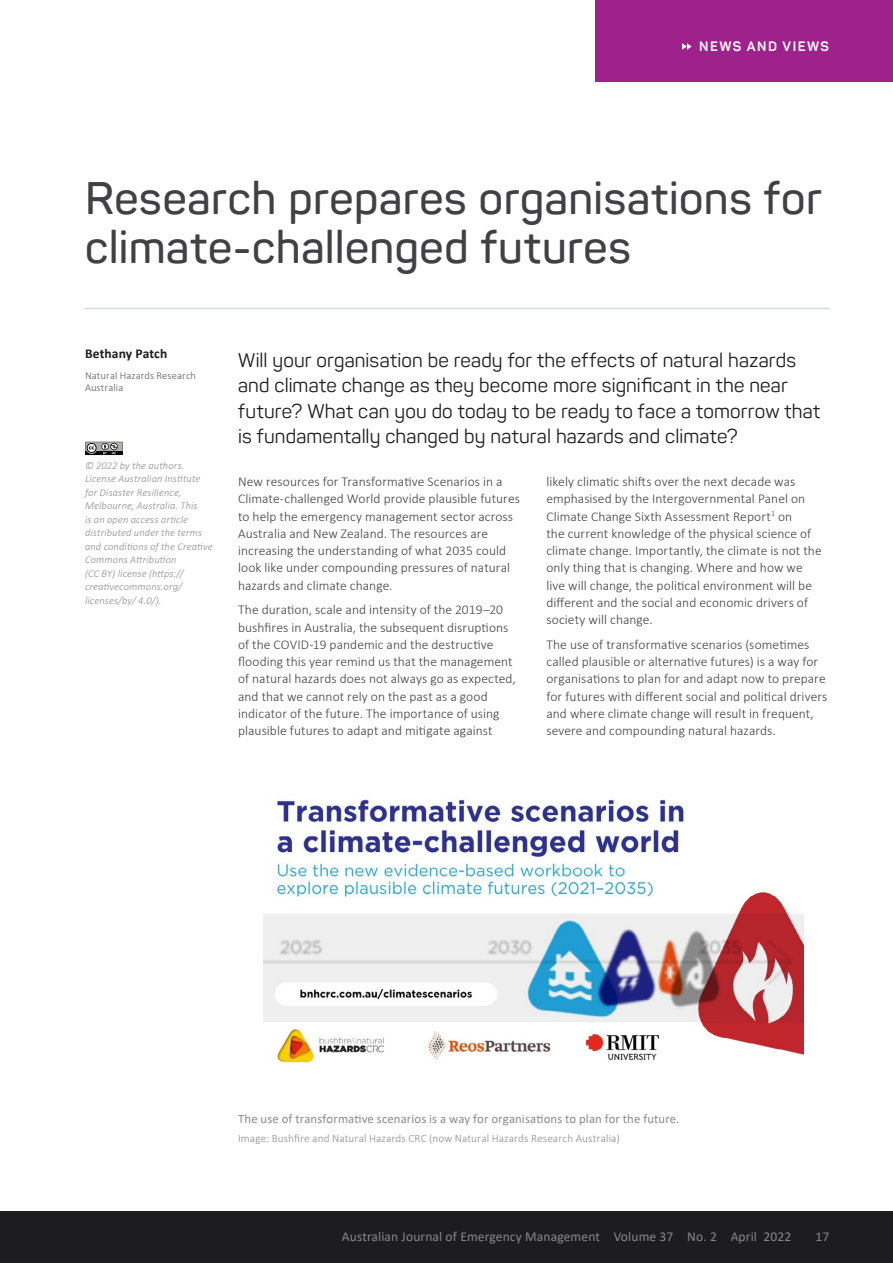
<style>
.page{position:relative;width:893px;height:1263px;background:#fff}
.page>*{position:absolute;margin:0;border:0;box-sizing:border-box;transform-origin:0 0}
.t1{font:600 45px/49.5px "Panton";letter-spacing:.015em;color:#414042}
.t2{font:19.5px/25.5px "Panton";letter-spacing:.01em;color:#1d1d1f}
.t3{font:300 13.5px/17.2px "Calibri";letter-spacing:.005em;color:#414042}
.t4{font:13.5px "Calibri";letter-spacing:.01em;color:#868788}
.t5{font:700 13.5px "Panton";letter-spacing:.11em;color:#fff}
.t6{font:700 13.5px "Calibri";letter-spacing:.01em;color:#1d1d1f}
.t7{font:12.75px "Calibri";letter-spacing:.01em;color:#8a8c8e}
.t8{font:300 11.25px "Calibri";letter-spacing:.01em;color:#8a8c8e}
.t9{font:italic 300 10.5px/13.5px "Calibri";letter-spacing:.01em;color:#8a8c8e}
.t10{font:300 10.5px/12px "Calibri";letter-spacing:.01em;color:#58595b}
</style>
<div class="page">
<div style="left:0;top:1212px;width:893px;height:51px;background:#1d1d1f"></div>
<div style="left:596px;top:0;width:297px;height:81px;background:#9f218b"></div>
<svg style="left:682px;top:43px;width:10px;height:7px"></svg>
<hr style="left:85px;top:308px;width:744px;height:1px;background:#d2d8d6">
<img style="left:264px;top:799px;width:540px;height:264px">
<svg style="left:85px;top:442px;width:38px;height:14px"></svg>
<p class="t5" style="left:699px;top:38px;width:131px">NEWS AND VIEWS</p>
<h1 class="t1" style="left:85px;top:173px;width:738px">Research prepares organisations for climate-challenged futures</h1>
<p class="t6" style="left:85px;top:344px;width:84px">Bethany Patch</p>
<p class="t10" style="left:85px;top:369px;width:113px">Natural Hazards Research<br>Australia</p>
<p class="t9" style="left:85px;top:458px;width:129px">© 2022 by the authors.<br>License Australian Institute for Disaster Resilience,<br>Melbourne, Australia. This<br>is an open access article distributed under the terms and conditions of the Creative<br>Commons Attribution<br>(CC BY) license (https:// creativecommons.org/ licenses/by/ 4.0/).</p>
<p class="t2" style="left:238px;top:347px;width:584px">Will your organisation be ready for the effects of natural hazards and climate change as they become more significant in the near future? What can you do today to be ready to face a tomorrow that is fundamentally changed by natural hazards and climate?</p>
<p class="t3" style="left:238px;top:473px;width:283px">New resources for Transformative Scenarios in a Climate-challenged World provide plausible futures to help the emergency management sector across Australia and New Zealand. The resources are increasing the understanding of what 2035 could look like under compounding pressures of natural hazards and climate change.</p>
<p class="t3" style="left:238px;top:601px;width:279px">The duration, scale and intensity of the 2019–20 bushfires in Australia, the subsequent disruptions of the COVID-19 pandemic and the destructive flooding this year remind us that the management of natural hazards does not always go as expected, and that we cannot rely on the past as a good indicator of the future. The importance of using plausible futures to adapt and mitigate against</p>
<p class="t3" style="left:546px;top:473px;width:277px">likely climatic shifts over the next decade was emphasised by the Intergovernmental Panel on Climate Change Sixth Assessment Report<sup>1</sup> on<br>the current knowledge of the physical science of climate change. Importantly, the climate is not the only thing that is changing. Where and how we live will change, the political environment will be different and the social and economic drivers of society will change.</p>
<p class="t3" style="left:546px;top:636px;width:283px">The use of transformative scenarios (sometimes called plausible or alternative futures) is a way for organisations to plan for and adapt now to prepare for futures with different social and political drivers and where climate change will result in frequent, severe and compounding natural hazards.</p>
<p class="t7" style="left:238px;top:1109px;width:443px">The use of transformative scenarios is a way for organisations to plan for the future.</p>
<p class="t8" style="left:238px;top:1131px;width:383px">Image: Bushfire and Natural Hazards CRC (now Natural Hazards Research Australia)</p>
<p class="t4" style="left:342px;top:1227px;width:451px">Australian Journal of Emergency Management Volume 37 No. 2 April 2022</p>
<p class="t4" style="left:815px;top:1227px;width:15px">17</p>
</div>
